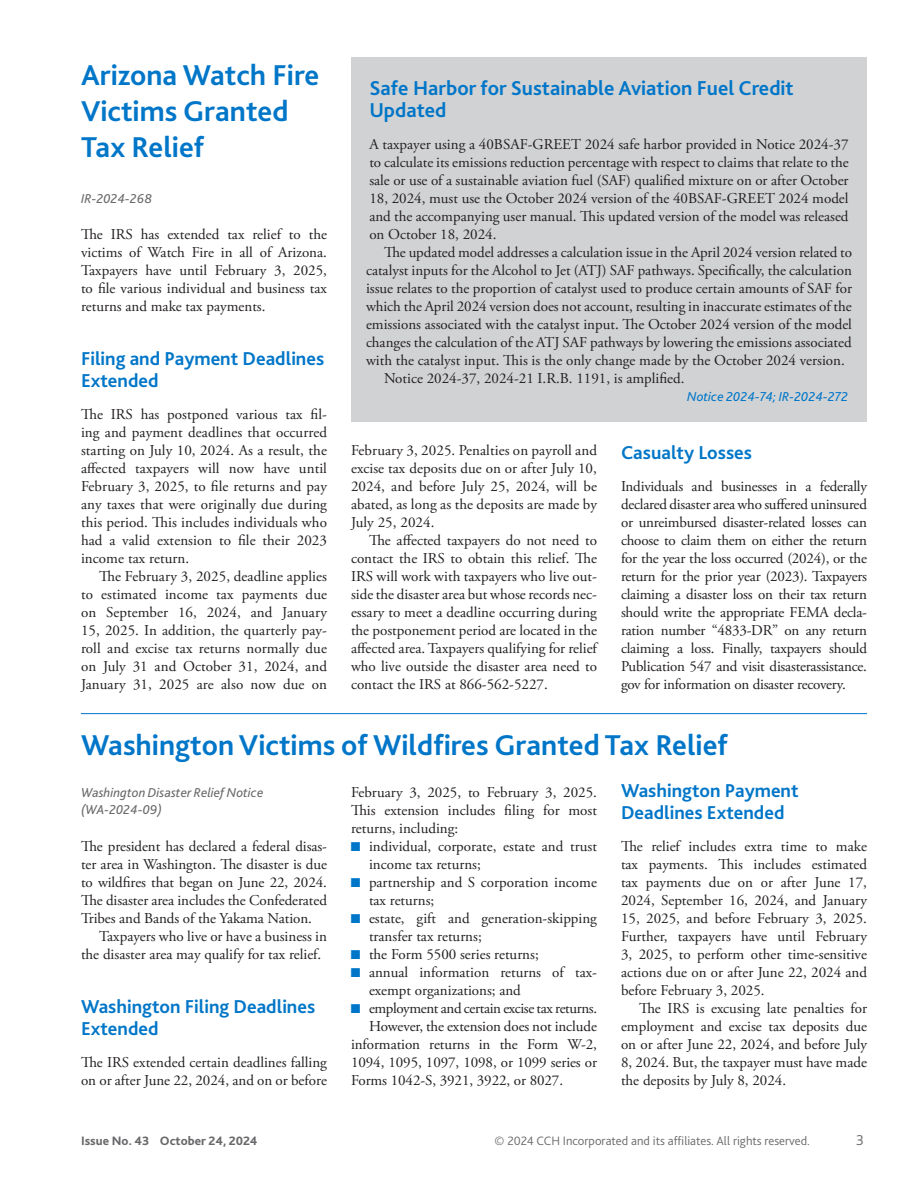
<style>
.page{position:relative;width:918px;height:1188px;background:#fff}
.page>*{position:absolute;margin:0;border:0;box-sizing:border-box;transform-origin:0 0}
.t1{font:700 30px/36px "Bliss 2";color:#0076c8}
.t2{font:700 21px/22.5px "Bliss 2";color:#0076c8}
.t3{font:700 19.5px/22.5px "Bliss 2";color:#0076c8}
.t4{font:15px/18px "Adobe Garamond Pro";color:#231f20;text-align:justify}
.t5{font:15px "Adobe Garamond Pro";letter-spacing:-.025em;color:#231f20}
.t6{font:300 15px "Bliss 2";color:#69696c}
.t7{font:italic 13.5px/18px "Bliss 2";color:#69696c}
.t8{font:italic 13.5px "Bliss 2";color:#0076c8}
.t9{font:300 12.75px "Bliss 2";color:#69696c}
.t10{font:800 12.75px "Bliss 2";color:#69696c}
.s1{color:#0076c8}
</style>
<div class="page">
<hr style="left:81px;top:713px;width:786px;height:1px;background:#0076c8">
<div style="left:351px;top:57px;width:516px;height:83px;background:#d1d2d4"></div>
<div style="left:351px;top:119px;width:516px;height:142px;background:#d1d2d4"></div>
<div style="left:351px;top:231px;width:516px;height:153px;background:#d1d2d4"></div>
<div style="left:351px;top:357px;width:516px;height:45px;background:#d1d2d4"></div>
<div style="left:351px;top:388px;width:516px;height:34px;background:#d1d2d4"></div>
<h1 class="t1" style="left:81px;top:57px;width:240px">Arizona Watch Fire<br>Victims Granted<br>Tax Relief</h1>
<p class="t7" style="left:81px;top:189px;width:73px">IR-2024-268</p>
<p class="t4" style="left:81px;top:225px;width:248px">The IRS has extended tax relief to the victims of Watch Fire in all of Arizona.<br>Taxpayers have until February 3, 2025, to file various individual and business tax returns and make tax payments.</p>
<h3 class="t3" style="left:81px;top:346px;width:245px">Filing and Payment Deadlines<br>Extended</h3>
<p class="t4" style="left:81px;top:405px;width:248px">The IRS has postponed various tax fil&shy;ing and payment deadlines that occurred starting on July 10, 2024. As a result, the affected taxpayers will now have until February 3, 2025, to file returns and pay any taxes that were originally due during this period. This includes individuals who had a valid extension to file their 2023 income tax return.</p>
<p class="t4" style="left:81px;top:567px;width:248px;text-indent:18px">The February 3, 2025, deadline applies to estimated income tax payments due on September 16, 2024, and January 15, 2025. In addition, the quarterly pay&shy;roll and excise tax returns normally due on July 31 and October 31, 2024, and January 31, 2025 are also now due on</p>
<h2 class="t2" style="left:369px;top:76px;width:426px">Safe Harbor for Sustainable Aviation Fuel Credit<br>Updated</h2>
<p class="t4" style="left:369px;top:135px;width:481px">A taxpayer using a 40BSAF-GREET 2024 safe harbor provided in Notice 2024-37 to calculate its emissions reduction percentage with respect to claims that relate to the sale or use of a sustainable aviation fuel (SAF) qualified mixture on or after October 18, 2024, must use the October 2024 version of the 40BSAF-GREET 2024 model and the accompanying user manual. This updated version of the model was released on October 18, 2024.</p>
<p class="t4" style="left:384px;top:243px;width:470px">The updated model addresses a calculation issue in the April 2024 version related to</p>
<p class="t4" style="left:366px;top:261px;width:487px">catalyst inputs for the Alcohol to Jet (ATJ) SAF pathways. Specifically, the calculation</p>
<p class="t4" style="left:366px;top:279px;width:488px">issue relates to the proportion of catalyst used to produce certain amounts of SAF for</p>
<p class="t4" style="left:366px;top:297px;width:487px">which the April 2024 version does not account, resulting in inaccurate estimates of the</p>
<p class="t4" style="left:366px;top:315px;width:488px">emissions associated with the catalyst input. The October 2024 version of the model</p>
<p class="t4" style="left:366px;top:333px;width:487px">changes the calculation of the ATJ SAF pathways by lowering the emissions associated</p>
<p class="t4" style="left:366px;top:351px;width:480px">with the catalyst input. This is the only change made by the October 2024 version.</p>
<p class="t4" style="left:384px;top:369px;width:302px">Notice 2024-37, 2024-21 I.R.B. 1191, is amplified.</p>
<p class="t8" style="left:687px;top:388px;width:162px">Notice 2024-74; IR-2024-272</p>
<p class="t4" style="left:351px;top:441px;width:248px">February 3, 2025. Penalties on payroll and excise tax deposits due on or after July 10, 2024, and before July 25, 2024, will be abated, as long as the deposits are made by July 25, 2024.</p>
<p class="t4" style="left:351px;top:531px;width:248px;text-indent:18px">The affected taxpayers do not need to contact the IRS to obtain this relief. The IRS will work with taxpayers who live out&shy;side the disaster area but whose records nec&shy;essary to meet a deadline occurring during the postponement period are located in the affected area. Taxpayers qualifying for relief who live outside the disaster area need to contact the IRS at 866-562-5227.</p>
<h3 class="t3" style="left:621px;top:441px;width:133px">Casualty Losses</h3>
<p class="t4" style="left:621px;top:477px;width:248px">Individuals and businesses in a federally declared disaster area who suffered uninsured or unreimbursed disaster-related losses can choose to claim them on either the return for the year the loss occurred (2024), or the return for the prior year (2023). Taxpayers claiming a disaster loss on their tax return should write the appropriate FEMA decla&shy;ration number “4833-DR” on any return claiming a loss. Finally, taxpayers should Publication 547 and visit disasterassistance. gov for information on disaster recovery.</p>
<h1 class="t1" style="left:81px;top:726px;width:648px">Washington Victims of Wildfires Granted Tax Relief</h1>
<p class="t7" style="left:81px;top:783px;width:184px">Washington Disaster Relief Notice (WA-2024-09)</p>
<p class="t4" style="left:81px;top:837px;width:248px">The president has declared a federal disas&shy;ter area in Washington. The disaster is due to wildfires that began on June 22, 2024.<br>The disaster area includes the Confederated Tribes and Bands of the Yakama Nation.</p>
<p class="t4" style="left:81px;top:927px;width:248px;text-indent:18px">Taxpayers who live or have a business in the disaster area may qualify for tax relief.</p>
<h3 class="t3" style="left:81px;top:994px;width:236px">Washington Filing Deadlines<br>Extended</h3>
<p class="t4" style="left:81px;top:1053px;width:248px">The IRS extended certain deadlines falling on or after June 22, 2024, and on or before</p>
<h3 class="t3" style="left:621px;top:778px;width:179px">Washington Payment<br>Deadlines Extended</h3>
<p class="t4" style="left:621px;top:837px;width:248px">The relief includes extra time to make tax payments. This includes estimated tax payments due on or after June 17, 2024, September 16, 2024, and January 15, 2025, and before February 3, 2025.<br>Further, taxpayers have until February 3, 2025, to perform other time-sensitive actions due on or after June 22, 2024 and before February 3, 2025.</p>
<p class="t4" style="left:621px;top:999px;width:248px;text-indent:18px">The IRS is excusing late penalties for employment and excise tax deposits due on or after June 22, 2024, and before July 8, 2024. But, the taxpayer must have made the deposits by July 8, 2024.</p>
<p class="t4" style="left:351px;top:783px;width:248px">February 3, 2025, to February 3, 2025.<br>This extension includes filing for most returns, including:</p>
<p class="t4" style="left:369px;top:837px;width:229px;text-indent:-18px"><span class="s1">■</span> individual, corporate, estate and trust income tax returns;</p>
<p class="t4" style="left:369px;top:873px;width:230px;text-indent:-18px"><span class="s1">■</span> partnership and S corporation income tax returns;</p>
<p class="t4" style="left:369px;top:909px;width:230px;text-indent:-18px"><span class="s1">■</span> estate, gift and generation-skipping transfer tax returns;</p>
<p class="t4" style="left:351px;top:945px;width:189px"><span class="s1">■</span> the Form 5500 series returns;</p>
<p class="t4" style="left:369px;top:963px;width:230px;text-indent:-18px"><span class="s1">■</span> annual information returns of tax&shy;exempt organizations; and</p>
<p class="t5" style="left:351px;top:999px;width:248px"><span class="s1">■</span> employment and certain excise tax returns.</p>
<p class="t4" style="left:369px;top:1017px;width:229px">However, the extension does not include</p>
<p class="t4" style="left:351px;top:1035px;width:247px">information returns in the Form W-2,</p>
<p class="t4" style="left:351px;top:1053px;width:248px">1094, 1095, 1097, 1098, or 1099 series or</p>
<p class="t4" style="left:351px;top:1071px;width:214px">Forms 1042-S, 3921, 3922, or 8027.</p>
<p class="t10" style="left:81px;top:1133px;width:178px">Issue No. 43 October 24, 2024</p>
<p class="t9" style="left:495px;top:1133px;width:317px">© 2024 CCH Incorporated and its affiliates. All rights reserved.</p>
<p class="t6" style="left:856px;top:1131px;width:9px">3</p>
</div>
